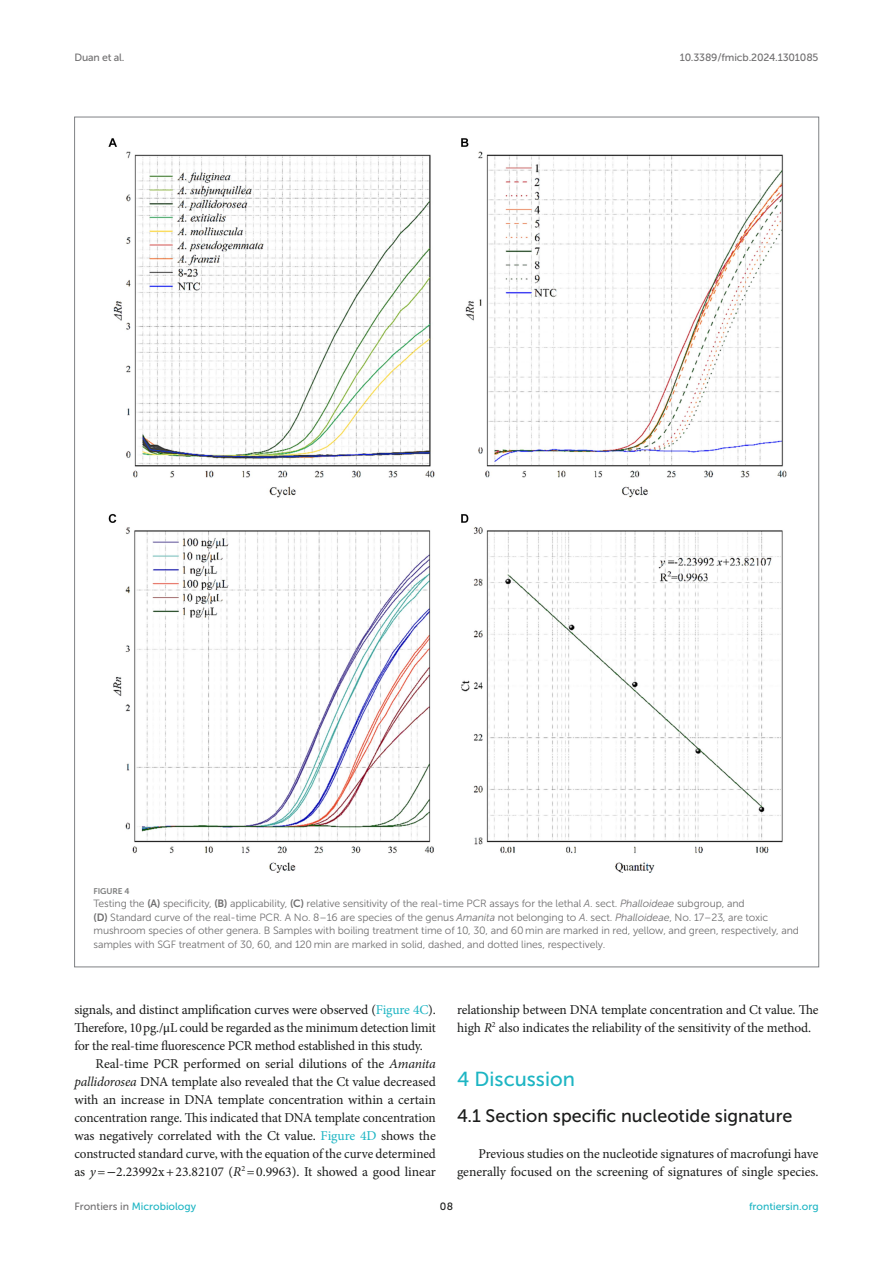
<style>
.page{position:relative;width:893px;height:1263px;background:#fff}
.page>*{position:absolute;margin:0;border:0;box-sizing:border-box;transform-origin:0 0}
.HEAD_1{font:20.25px "Museo Sans 500";color:#1db5c3}
.HEAD_2_after_HEAD_1{font:18px "Museo Sans 500";color:#1b1c1b}
.TEXT{font:13.5px/18px "Minion Pro";letter-spacing:-.005em;color:#1b1c1b;text-align:justify}
.TEXT_FLUSH{font:13.5px/18px "Minion Pro";letter-spacing:-.01em;color:#1b1c1b;text-align:justify}
.FIG_LEG{font:10.5px/13.5px "Museo Sans 300";letter-spacing:-.01em;color:#706f70}
.t1{font:10.5px "Museo Sans 500";color:#1db5c3}
.t2{font:10.5px "Museo Sans 500";letter-spacing:-.015em;color:#706f70}
.t3{font:10.5px "Museo Sans 500";color:#1b1c1b}
.FIG_HD{font:8.25px "Museo Sans 700";letter-spacing:-.01em;color:#7e7f7f}
.s1{font-family:"Museo Sans 700"}
.s2{font-style:italic}
.s3{color:#1db5c3}
.s4{font-family:"STIX General"}
.s5{color:#706f70}
</style>
<div class="page">
<img style="left:108px;top:138px;width:679px;height:735px">
<p class="t2" style="left:74px;top:51px;width:51px">Duan et al.</p>
<p class="t2" style="left:680px;top:51px;width:140px">10.3389/fmicb.2024.1301085</p>
<p class="FIG_HD" style="left:94px;top:886px;width:37px">FIGURE 4</p>
<p class="FIG_LEG" style="left:94px;top:897px;width:707px">Testing the <span class="s1">(A)</span> specificity, <span class="s1">(B)</span> applicability, <span class="s1">(C)</span> relative sensitivity of the real-time PCR assays for the lethal <span class="s2">A</span>. sect. <span class="s2">Phalloideae</span> subgroup, and<br><span class="s1">(D)</span> Standard curve of the real-time PCR. A No. 8–16 are species of the genus <span class="s2">Amanita</span> not belonging to <span class="s2">A</span>. sect. <span class="s2">Phalloideae</span>, No. 17–23, are toxic mushroom species of other genera. B Samples with boiling treatment time of 10, 30, and 60 min are marked in red, yellow, and green, respectively, and samples with SGF treatment of 30, 60, and 120 min are marked in solid, dashed, and dotted lines, respectively.</p>
<p class="TEXT_FLUSH" style="left:74px;top:1001px;width:363px">signals, and distinct amplification curves were observed (<span class="s3">Figure 4C</span>).<br>Therefore, 10pg./<span class="s4">μ</span>L could be regarded as the minimum detection limit for the real-time fluorescence PCR method established in this study.</p>
<p class="TEXT" style="left:74px;top:1055px;width:363px;text-indent:21px">Real-time PCR performed on serial dilutions of the <span class="s2">Amanita pallidorosea</span> DNA template also revealed that the Ct value decreased with an increase in DNA template concentration within a certain concentration range. This indicated that DNA template concentration was negatively correlated with the Ct value. <span class="s3">Figure 4D</span> shows the constructed standard curve, with the equation of the curve determined as <span class="s2">y</span>=<span class="s4">−</span>2.23992x+23.82107 (<span class="s2">R</span><sup>2</sup> =0.9963). It showed a good linear</p>
<p class="TEXT" style="left:457px;top:1001px;width:363px">relationship between DNA template concentration and Ct value. The high <span class="s2">R</span><sup>2</sup> also indicates the reliability of the sensitivity of the method.</p>
<p class="HEAD_1" style="left:457px;top:1068px;width:119px">4 Discussion</p>
<p class="HEAD_2_after_HEAD_1" style="left:457px;top:1106px;width:337px">4.1 Section specific nucleotide signature</p>
<p class="TEXT_FLUSH" style="left:457px;top:1145px;width:363px;text-align:right">Previous studies on the nucleotide signatures of macrofungi have generally focused on the screening of signatures of single species.</p>
<p class="t1" style="left:74px;top:1200px;width:123px"><span class="s5">Frontiers in</span> Microbiology</p>
<p class="t3" style="left:440px;top:1200px;width:15px">08</p>
<p class="t1" style="left:749px;top:1200px;width:71px">frontiersin.org</p>
</div>
